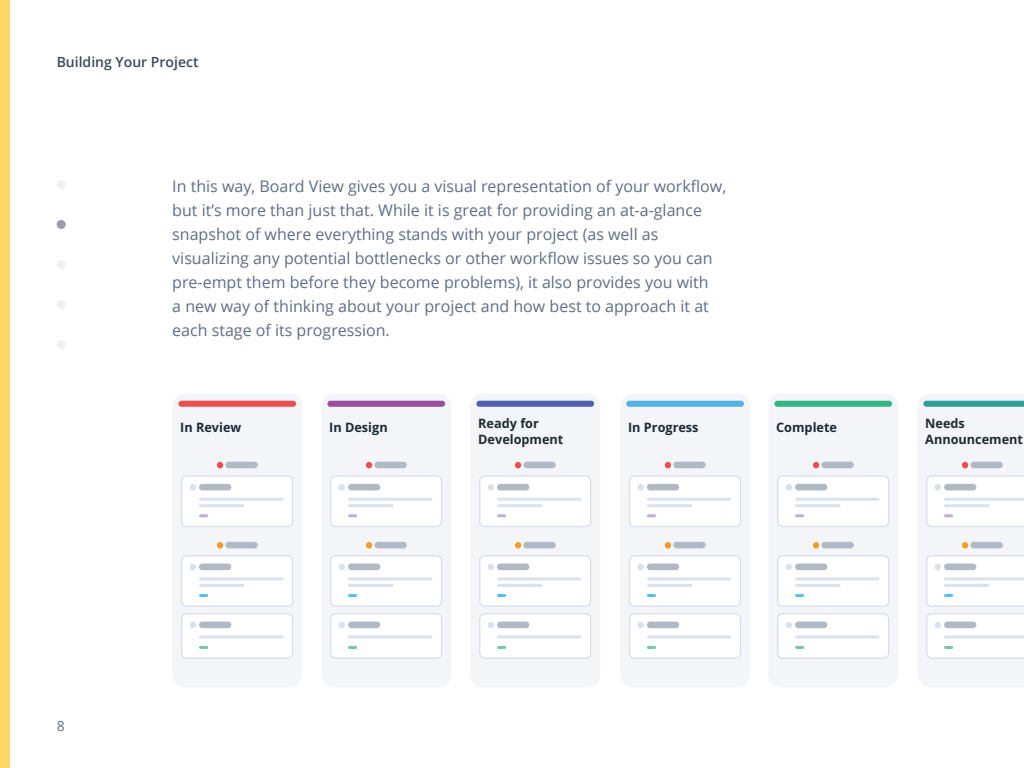
<style>
.page{position:relative;width:1024px;height:768px;background:#fff}
.page>*{position:absolute;margin:0;border:0;box-sizing:border-box;transform-origin:0 0}
.t1{font:16px/24px "Open Sans";color:#5f6e85}
.t2{font:600 14px "Open Sans";color:#3c4858}
.t3{font:14px "Open Sans";color:#5f6e85}
.t4{font:700 13px/15.6px "Open Sans";color:#1d2b35}
</style>
<div class="page">
<div style="left:0;top:0;width:10px;height:768px;background:#fed665"></div>
<div style="left:918px;top:394px;width:106px;height:293px;background:#f4f5f8"></div>
<svg style="left:926px;top:613px;width:98px;height:46px"></svg>
<svg style="left:926px;top:555px;width:98px;height:52px"></svg>
<div style="left:962px;top:542px;width:6px;height:7px;background:#f79d24;border-radius:50%"></div>
<div style="left:970px;top:542px;width:33px;height:6px;background:#b0b9c4;border-radius:3px"></div>
<svg style="left:926px;top:475px;width:98px;height:52px"></svg>
<svg style="left:962px;top:462px;width:6px;height:6px"></svg>
<div style="left:970px;top:462px;width:33px;height:6px;background:#b0b9c4;border-radius:3px"></div>
<svg style="left:923px;top:401px;width:101px;height:6px"></svg>
<div style="left:768px;top:393px;width:130px;height:294px;background:#f4f5f8;border-radius:13px"></div>
<svg style="left:777px;top:613px;width:112px;height:46px"></svg>
<svg style="left:777px;top:555px;width:112px;height:52px"></svg>
<div style="left:813px;top:542px;width:6px;height:7px;background:#f79d24;border-radius:50%"></div>
<div style="left:821px;top:542px;width:33px;height:6px;background:#b0b9c4;border-radius:3px"></div>
<svg style="left:777px;top:475px;width:112px;height:52px"></svg>
<svg style="left:813px;top:462px;width:6px;height:6px"></svg>
<div style="left:821px;top:462px;width:33px;height:6px;background:#b0b9c4;border-radius:3px"></div>
<div style="left:774px;top:401px;width:118px;height:6px;background:#32b685;border-radius:3px"></div>
<div style="left:620px;top:393px;width:130px;height:294px;background:#f4f5f8;border-radius:13px"></div>
<svg style="left:629px;top:613px;width:112px;height:46px"></svg>
<svg style="left:629px;top:555px;width:112px;height:52px"></svg>
<div style="left:665px;top:542px;width:6px;height:7px;background:#f79d24;border-radius:50%"></div>
<div style="left:673px;top:542px;width:33px;height:6px;background:#b0b9c4;border-radius:3px"></div>
<svg style="left:629px;top:475px;width:112px;height:52px"></svg>
<svg style="left:665px;top:462px;width:6px;height:6px"></svg>
<div style="left:673px;top:462px;width:33px;height:6px;background:#b0b9c4;border-radius:3px"></div>
<div style="left:626px;top:401px;width:118px;height:6px;background:#53b3e5;border-radius:3px"></div>
<div style="left:470px;top:393px;width:130px;height:294px;background:#f4f5f8;border-radius:13px"></div>
<svg style="left:479px;top:613px;width:112px;height:46px"></svg>
<svg style="left:479px;top:555px;width:112px;height:52px"></svg>
<div style="left:515px;top:542px;width:6px;height:7px;background:#f79d24;border-radius:50%"></div>
<div style="left:523px;top:542px;width:33px;height:6px;background:#b0b9c4;border-radius:3px"></div>
<svg style="left:479px;top:475px;width:112px;height:52px"></svg>
<svg style="left:515px;top:462px;width:6px;height:6px"></svg>
<div style="left:523px;top:462px;width:33px;height:6px;background:#b0b9c4;border-radius:3px"></div>
<div style="left:476px;top:401px;width:118px;height:6px;background:#4d61ad;border-radius:3px"></div>
<div style="left:321px;top:393px;width:130px;height:294px;background:#f4f5f8;border-radius:13px"></div>
<svg style="left:330px;top:613px;width:112px;height:46px"></svg>
<svg style="left:330px;top:555px;width:112px;height:52px"></svg>
<div style="left:366px;top:542px;width:6px;height:7px;background:#f79d24;border-radius:50%"></div>
<div style="left:374px;top:542px;width:33px;height:6px;background:#b0b9c4;border-radius:3px"></div>
<svg style="left:330px;top:475px;width:112px;height:52px"></svg>
<svg style="left:366px;top:462px;width:6px;height:6px"></svg>
<div style="left:374px;top:462px;width:33px;height:6px;background:#b0b9c4;border-radius:3px"></div>
<div style="left:327px;top:401px;width:118px;height:6px;background:#9a4e9e;border-radius:3px"></div>
<div style="left:172px;top:393px;width:130px;height:294px;background:#f4f5f8;border-radius:13px"></div>
<svg style="left:181px;top:613px;width:112px;height:46px"></svg>
<svg style="left:181px;top:555px;width:112px;height:52px"></svg>
<div style="left:217px;top:542px;width:6px;height:7px;background:#f79d24;border-radius:50%"></div>
<div style="left:225px;top:542px;width:33px;height:6px;background:#b0b9c4;border-radius:3px"></div>
<svg style="left:181px;top:475px;width:112px;height:52px"></svg>
<svg style="left:217px;top:462px;width:6px;height:6px"></svg>
<div style="left:225px;top:462px;width:33px;height:6px;background:#b0b9c4;border-radius:3px"></div>
<div style="left:178px;top:401px;width:118px;height:6px;background:#ec4f4e;border-radius:3px"></div>
<div style="left:57px;top:340px;width:9px;height:9px;background:#eff0f3;border-radius:50%"></div>
<div style="left:57px;top:300px;width:9px;height:9px;background:#eff0f3;border-radius:50%"></div>
<div style="left:57px;top:260px;width:9px;height:9px;background:#eff0f3;border-radius:50%"></div>
<div style="left:57px;top:180px;width:9px;height:9px;background:#eff0f3;border-radius:50%"></div>
<div style="left:57px;top:220px;width:9px;height:9px;background:#9a9fa5;border-radius:50%"></div>
<p class="t2" style="left:57px;top:53px;width:143px">Building Your Project</p>
<p class="t1" style="left:172px;top:174px;width:555px">In this way, Board View gives you a visual representation of your workflow, but it’s more than just that. While it is great for providing an at-a-glance snapshot of where everything stands with your project (as well as visualizing any potential bottlenecks or other workflow issues so you can pre-empt them before they become problems), it also provides you with<br>a new way of thinking about your project and how best to approach it at each stage of its progression.</p>
<p class="t4" style="left:180px;top:419px;width:63px">In Review</p>
<p class="t4" style="left:329px;top:419px;width:60px">In Design</p>
<p class="t4" style="left:478px;top:415px;width:87px">Ready for<br>Development</p>
<p class="t4" style="left:628px;top:419px;width:72px">In Progress</p>
<p class="t4" style="left:776px;top:419px;width:62px">Complete</p>
<p class="t4" style="left:925px;top:415px;width:99px">Needs<br>Announcement</p>
<p class="t3" style="left:57px;top:716px;width:10px">8</p>
</div>
